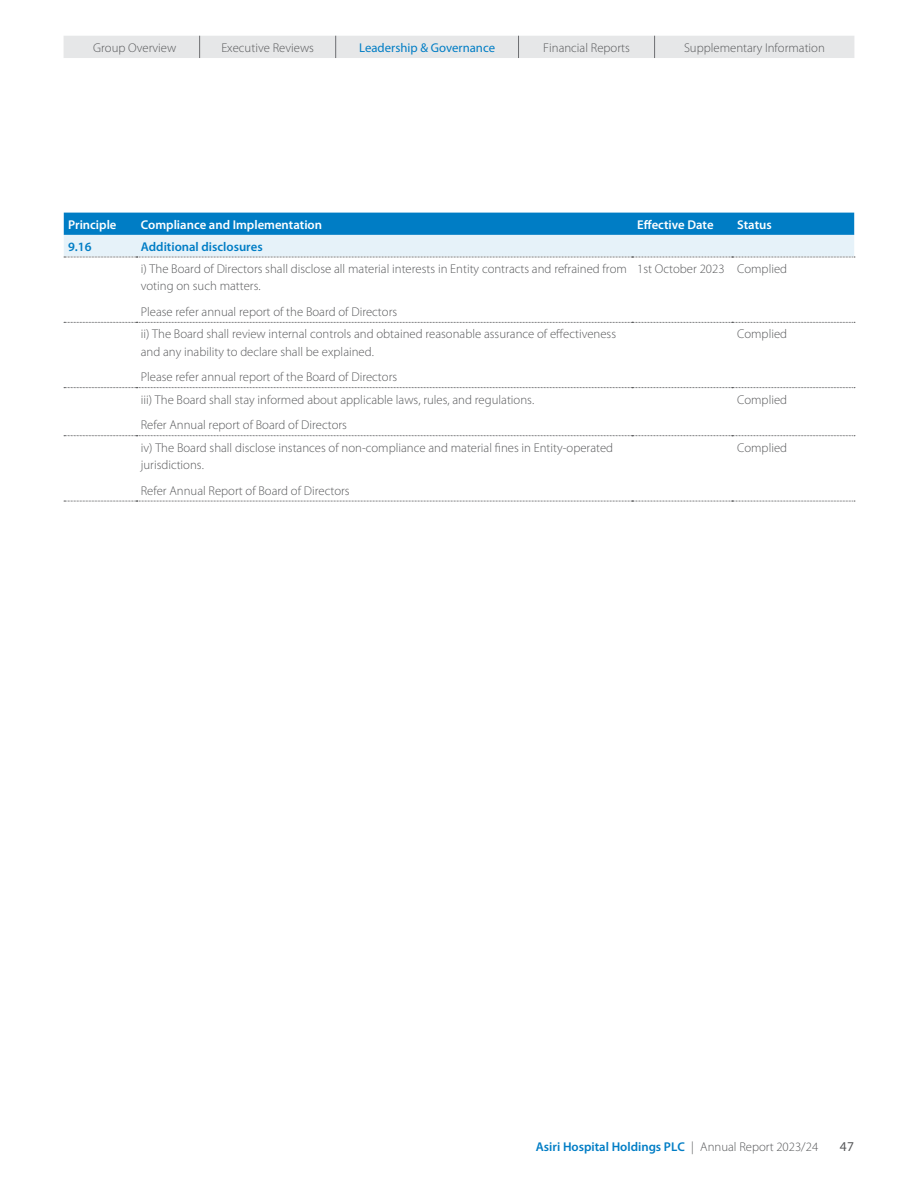
<style>
.page{position:relative;width:918px;height:1188px;background:#fff}
.page>*{position:absolute;margin:0;border:0;box-sizing:border-box;transform-origin:0 0}
.t1{font:13.5px "Myriad Pro";color:#58595b}
.t2{font:300 12.75px/17.2px "Myriad Pro";color:#58595b}
.t3{font:600 12.75px "Myriad Pro";color:#007dc5}
.t4{font:600 12.75px "Myriad Pro";color:#fff}
.t5{font:12.75px "Myriad Pro";color:#007dc5}
.s1{font-weight:300;color:#58595b}
</style>
<div class="page">
<div style="left:64px;top:36px;width:790px;height:22px;background:#e6e7e8"></div>
<svg style="left:64px;top:213px;width:791px;height:45px;background:#75b7de"></svg>
<svg style="left:64px;top:322px;width:791px;height:1px"></svg>
<svg style="left:64px;top:387px;width:791px;height:1px"></svg>
<svg style="left:64px;top:435px;width:791px;height:1px"></svg>
<svg style="left:64px;top:501px;width:791px;height:1px"></svg>
<p class="t2" style="left:93px;top:39px;width:85px">Group Overview</p>
<p class="t2" style="left:221px;top:39px;width:94px">Executive Reviews</p>
<p class="t5" style="left:359px;top:40px;width:138px">Leadership &amp; Governance</p>
<p class="t2" style="left:543px;top:39px;width:88px">Financial Reports</p>
<p class="t2" style="left:684px;top:39px;width:142px">Supplementary Information</p>
<p class="t4" style="left:68px;top:217px;width:50px">Principle</p>
<p class="t4" style="left:141px;top:217px;width:183px">Compliance and Implementation</p>
<p class="t4" style="left:637px;top:217px;width:78px">Effective Date</p>
<p class="t4" style="left:737px;top:217px;width:36px">Status</p>
<p class="t3" style="left:68px;top:239px;width:25px">9.16</p>
<p class="t3" style="left:141px;top:239px;width:123px">Additional disclosures</p>
<p class="t2" style="left:141px;top:260px;width:488px">i) The Board of Directors shall disclose all material interests in Entity contracts and refrained from voting on such matters.</p>
<p class="t2" style="left:141px;top:303px;width:258px">Please refer annual report of the Board of Directors</p>
<p class="t2" style="left:637px;top:260px;width:151px">1st October 2023 Complied</p>
<p class="t2" style="left:141px;top:325px;width:477px">ii) The Board shall review internal controls and obtained reasonable assurance of effectiveness and any inability to declare shall be explained.</p>
<p class="t2" style="left:141px;top:368px;width:258px">Please refer annual report of the Board of Directors</p>
<p class="t2" style="left:737px;top:325px;width:52px">Complied</p>
<p class="t2" style="left:141px;top:386px;width:395px;line-height:25.8px">iii) The Board shall stay informed about applicable laws, rules, and regulations.<br>Refer Annual report of Board of Directors</p>
<p class="t2" style="left:737px;top:391px;width:52px">Complied</p>
<p class="t2" style="left:141px;top:439px;width:474px">iv) The Board shall disclose instances of non-compliance and material fines in Entity-operated jurisdictions.</p>
<p class="t2" style="left:141px;top:482px;width:210px">Refer Annual Report of Board of Directors</p>
<p class="t2" style="left:737px;top:439px;width:52px">Complied</p>
<p class="t3" style="left:536px;top:1140px;width:284px">Asiri Hospital Holdings PLC <span class="s1">| Annual Report 2023/24</span></p>
<p class="t1" style="left:840px;top:1138px;width:16px">47</p>
</div>
